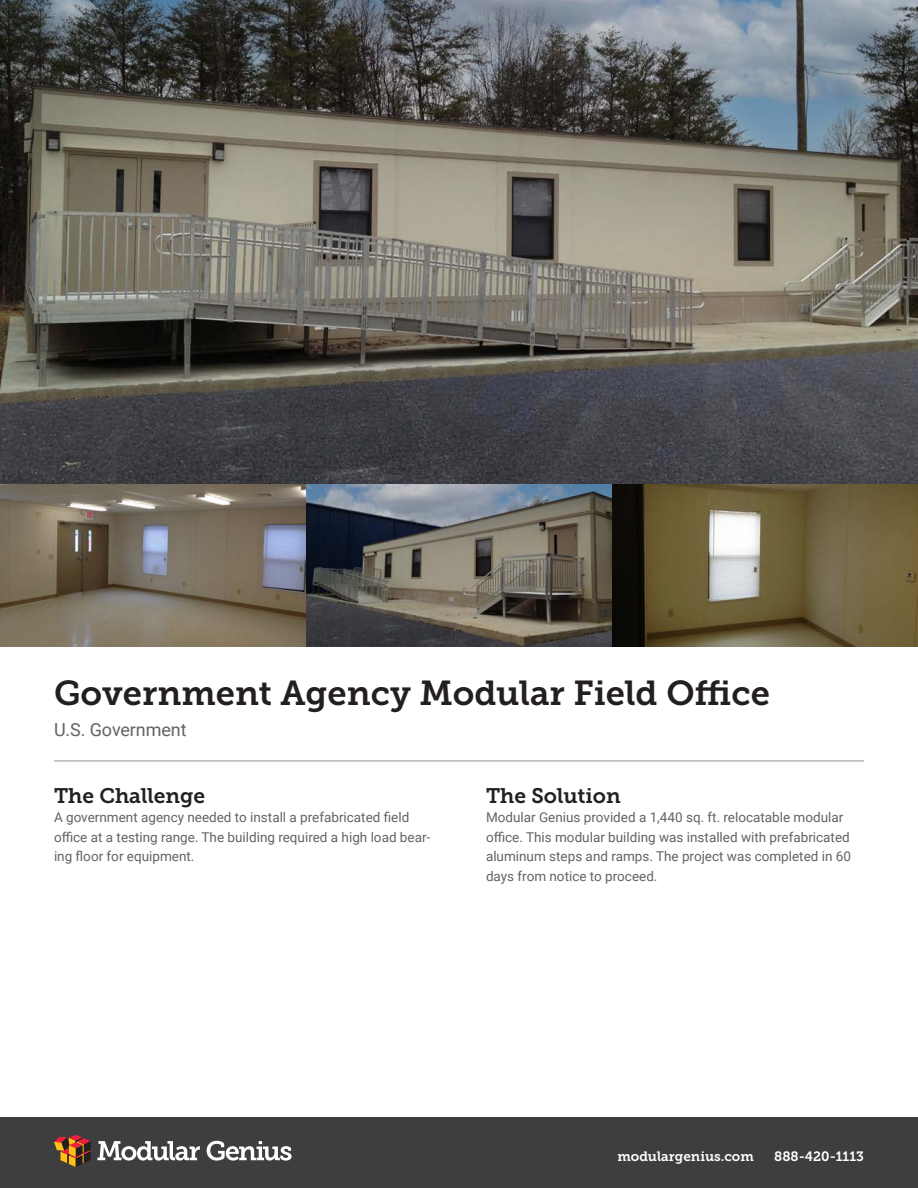
<style>
.page{position:relative;width:918px;height:1188px;background:#fff}
.page>*{position:absolute;margin:0;border:0;box-sizing:border-box;transform-origin:0 0}
.t1{font:34.5px "Museo Slab 700";color:#231f20}
.t2{font:21px "Museo Slab 700";color:#231f20}
.t3{font:18px "Roboto";letter-spacing:-.005em;color:#636366}
.t4{font:13.5px/19.5px "Roboto";color:#636366}
.t5{font:13.5px "Museo Slab 700";color:#fff}
</style>
<div class="page">
<img style="left:0;top:0;width:918px;height:647px">
<hr style="left:54px;top:761px;width:810px;height:1px;background:#939598">
<div style="left:0;top:1118px;width:918px;height:70px;background:#3e3e3f"></div>
<svg style="left:97px;top:1141px;width:103px;height:20px"></svg>
<svg style="left:207px;top:1141px;width:85px;height:20px"></svg>
<svg style="left:54px;top:1135px;width:37px;height:32px"></svg>
<p class="t1" style="left:54px;top:673px;width:717px">Government Agency Modular Field Office</p>
<p class="t3" style="left:54px;top:717px;width:134px">U.S. Government</p>
<p class="t2" style="left:54px;top:783px;width:153px">The Challenge</p>
<p class="t4" style="left:54px;top:807px;width:378px">A government agency needed to install a prefabricated field office at a testing range. The building required a high load bear&shy;ing floor for equipment.</p>
<p class="t2" style="left:486px;top:783px;width:136px">The Solution</p>
<p class="t4" style="left:486px;top:807px;width:367px">Modular Genius provided a 1,440 sq. ft. relocatable modular office. This modular building was installed with prefabricated aluminum steps and ramps. The project was completed in 60 days from notice to proceed.</p>
<p class="t5" style="left:617px;top:1149px;width:138px">modulargenius.com</p>
<p class="t5" style="left:774px;top:1149px;width:91px">888-420-1113</p>
</div>
